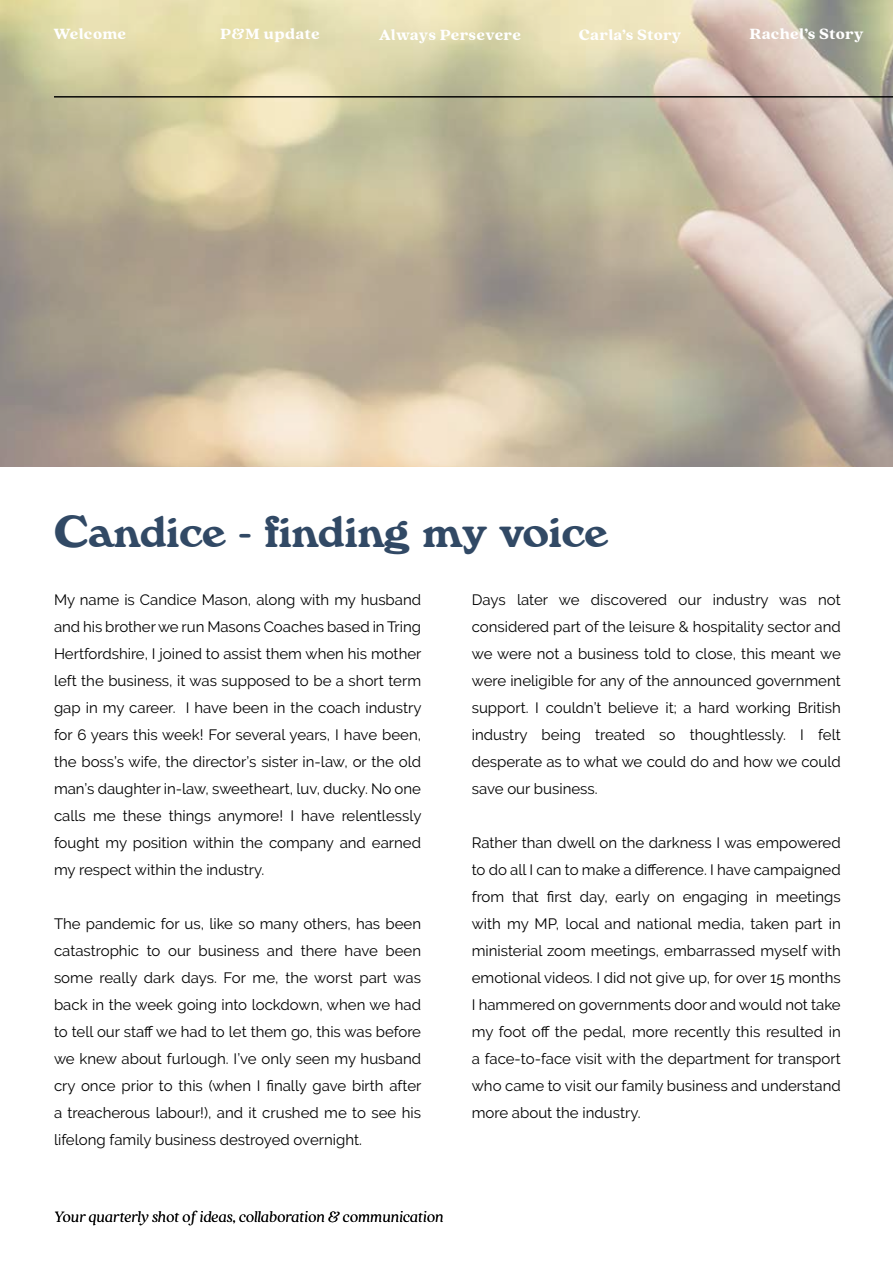
<style>
.page{position:relative;width:893px;height:1263px;background:#fff}
.page>*{position:absolute;margin:0;border:0;box-sizing:border-box;transform-origin:0 0}
.t1{font:700 46.5px "Windsor D";color:#314965}
.t2{font:900 16.5px "Quincy CF";letter-spacing:.01em;color:#fff}
.t3{font:italic 300 16.5px "Quincy CF";letter-spacing:.005em;color:#000}
.t4{font:15px/27px "Raleway";color:#000;text-align:justify}
</style>
<div class="page">
<img style="left:0;top:0;width:893px;height:467px">
<hr style="left:54px;top:97px;width:839px;height:1px;background:#000">
<p class="t2" style="left:54px;top:24px;width:74px">Welcome</p>
<p class="t2" style="left:220px;top:24px;width:101px">P&amp;M update</p>
<p class="t2" style="left:379px;top:25px;width:144px">Always Persevere</p>
<p class="t2" style="left:579px;top:25px;width:104px">Carla’s Story</p>
<p class="t2" style="left:750px;top:24px;width:115px">Rachel’s Story</p>
<h1 class="t1" style="left:54px;top:505px;width:555px">Candice - finding my voice</h1>
<p class="t4" style="left:54px;top:586px;width:369px">My name is Candice Mason, along with my husband and his brother we run Masons Coaches based in Tring Hertfordshire, I joined to assist them when his mother left the business, it was supposed to be a short term gap in my career. I have been in the coach industry for 6 years this week! For several years, I have been, the boss’s wife, the director’s sister in-law, or the old man’s daughter in-law, sweetheart, luv, ducky. No one calls me these things anymore! I have relentlessly fought my position within the company and earned my respect within the industry.</p>
<p class="t4" style="left:54px;top:910px;width:369px">The pandemic for us, like so many others, has been catastrophic to our business and there have been some really dark days. For me, the worst part was back in the week going into lockdown, when we had to tell our staff we had to let them go, this was before we knew about furlough. I’ve only seen my husband cry once prior to this (when I finally gave birth after a treacherous labour!), and it crushed me to see his lifelong family business destroyed overnight.</p>
<p class="t4" style="left:472px;top:586px;width:371px">Days later we discovered our industry was not considered part of the leisure &amp; hospitality sector and we were not a business told to close, this meant we were ineligible for any of the announced government support. I couldn’t believe it; a hard working British industry being treated so thoughtlessly. I felt desperate as to what we could do and how we could save our business.</p>
<p class="t4" style="left:472px;top:829px;width:371px">Rather than dwell on the darkness I was empowered to do all I can to make a difference. I have campaigned from that first day, early on engaging in meetings with my MP, local and national media, taken part in ministerial zoom meetings, embarrassed myself with emotional videos. I did not give up, for over 15 months I hammered on governments door and would not take my foot off the pedal, more recently this resulted in a face-to-face visit with the department for transport who came to visit our family business and understand more about the industry.</p>
<p class="t3" style="left:54px;top:1207px;width:391px">Your quarterly shot of ideas, collaboration &amp; communication</p>
</div>
